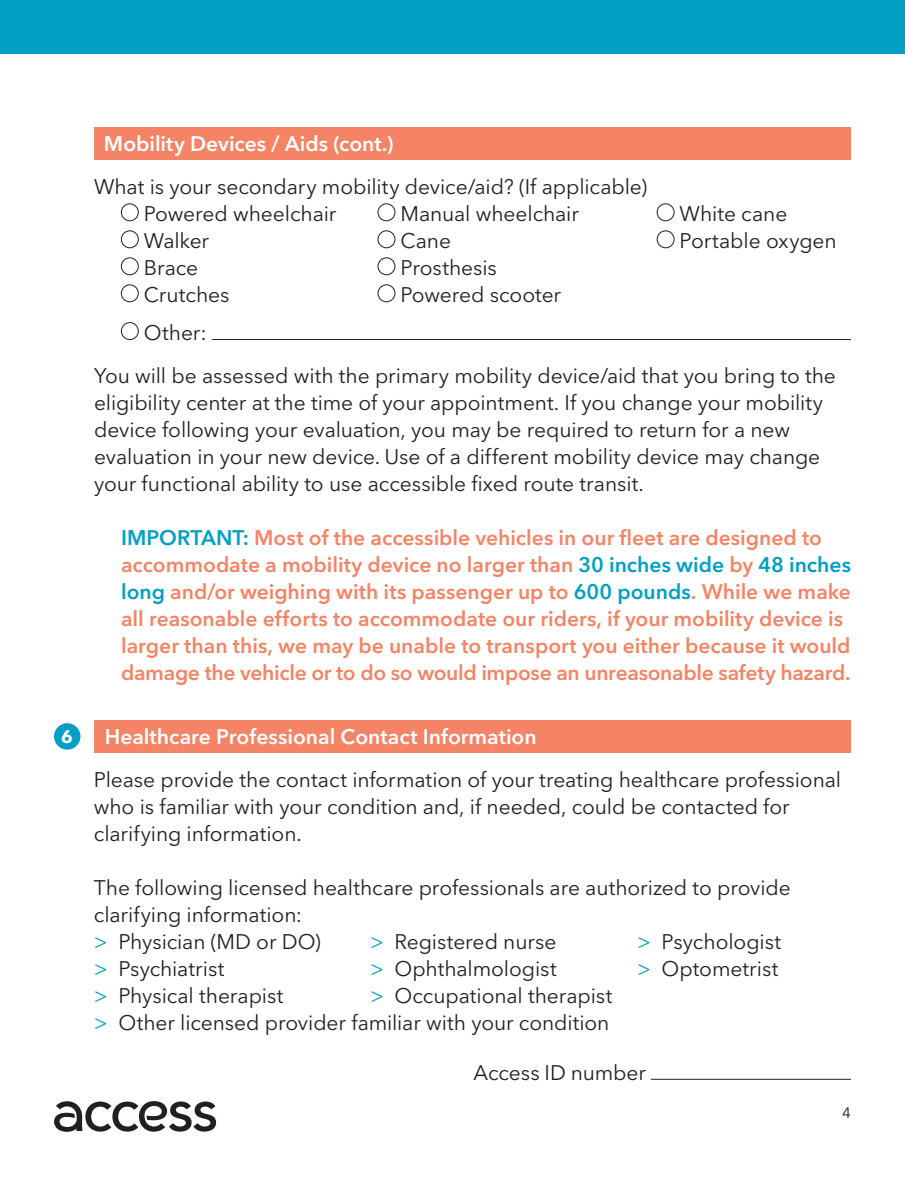
<style>
.page{position:relative;width:905px;height:1188px;background:#fff}
.page>*{position:absolute;margin:0;border:0;box-sizing:border-box;transform-origin:0 0}
.t1{font:21px/27px "Avenir Next LT Pro";letter-spacing:-.005em;color:#231f20}
.t2{font:600 21px/27px "Avenir Next LT Pro";color:#f48465}
.t3{font:600 21px "Avenir Next LT Pro";color:#fff}
.t4{font:700 18px "Avenir Next LT Pro";color:#fff}
.t5{font:15px "Avenir Next LT Pro";color:#231f20}
.s1{color:#009fc3}
</style>
<div class="page">
<div style="left:0;top:0;width:904px;height:54px;background:#009fc3"></div>
<svg style="left:54px;top:1101px;width:162px;height:31px"></svg>
<hr style="left:650px;top:1079px;width:201px;height:1px;background:#231f20">
<div style="left:94px;top:127px;width:756px;height:33px;background:#f48465"></div>
<div style="left:121px;top:204px;width:18px;height:17px;border:1px solid #231f20;border-radius:50%"></div>
<div style="left:378px;top:204px;width:17px;height:17px;border:1px solid #231f20;border-radius:50%"></div>
<div style="left:657px;top:204px;width:17px;height:17px;border:1px solid #231f20;border-radius:50%"></div>
<div style="left:121px;top:231px;width:18px;height:17px;border:1px solid #231f20;border-radius:50%"></div>
<div style="left:378px;top:231px;width:17px;height:17px;border:1px solid #231f20;border-radius:50%"></div>
<div style="left:657px;top:231px;width:17px;height:17px;border:1px solid #231f20;border-radius:50%"></div>
<div style="left:121px;top:258px;width:18px;height:17px;border:1px solid #231f20;border-radius:50%"></div>
<div style="left:378px;top:258px;width:17px;height:17px;border:1px solid #231f20;border-radius:50%"></div>
<div style="left:121px;top:285px;width:18px;height:17px;border:1px solid #231f20;border-radius:50%"></div>
<div style="left:378px;top:285px;width:17px;height:17px;border:1px solid #231f20;border-radius:50%"></div>
<div style="left:121px;top:322px;width:18px;height:18px;border:1px solid #231f20;border-radius:50%"></div>
<hr style="left:212px;top:339px;width:638px;height:1px;background:#231f20">
<div style="left:95px;top:720px;width:755px;height:33px;background:#f48465"></div>
<div style="left:54px;top:723px;width:26px;height:27px;background:#009fc3;border-radius:50%"></div>
<p class="t3" style="left:104px;top:131px;width:291px">Mobility Devices / Aids (cont.)</p>
<p class="t1" style="left:144px;top:173px;width:504px;text-indent:-50px">What is your secondary mobility device/aid? (If applicable)<br>Powered wheelchair</p>
<p class="t1" style="left:400px;top:200px;width:180px">Manual wheelchair</p>
<p class="t1" style="left:679px;top:200px;width:109px">White cane</p>
<p class="t1" style="left:144px;top:227px;width:67px">Walker</p>
<p class="t1" style="left:400px;top:227px;width:52px">Cane</p>
<p class="t1" style="left:679px;top:227px;width:158px">Portable oxygen</p>
<p class="t1" style="left:144px;top:254px;width:56px">Brace</p>
<p class="t1" style="left:400px;top:254px;width:98px">Prosthesis</p>
<p class="t1" style="left:144px;top:281px;width:87px">Crutches</p>
<p class="t1" style="left:400px;top:281px;width:162px">Powered scooter</p>
<p class="t1" style="left:94px;top:311px;width:743px;line-height:43.2px;text-indent:50px">Other:<br>You will be assessed with the primary mobility device/aid that you bring to the</p>
<p class="t1" style="left:94px;top:389px;width:730px">eligibility center at the time of your appointment. If you change your mobility device following your evaluation, you may be required to return for a new evaluation in your new device. Use of a different mobility device may change your functional ability to use accessible fixed route transit.</p>
<p class="t2" style="left:121px;top:524px;width:731px"><span class="s1">IMPORTANT:</span> Most of the accessible vehicles in our fleet are designed to accommodate a mobility device no larger than <span class="s1">30 inches wide</span> by <span class="s1">48 inches long</span> and/or weighing with its passenger up to <span class="s1">600 pounds</span>. While we make all reasonable efforts to accommodate our riders, if your mobility device is larger than this, we may be unable to transport you either because it would damage the vehicle or to do so would impose an unreasonable safety hazard.</p>
<p class="t4" style="left:61px;top:725px;width:13px">6</p>
<p class="t3" style="left:105px;top:724px;width:433px">Healthcare Professional Contact Information</p>
<p class="t1" style="left:94px;top:766px;width:748px">Please provide the contact information of your treating healthcare professional who is familiar with your condition and, if needed, could be contacted for clarifying information.</p>
<p class="t1" style="left:94px;top:874px;width:698px">The following licensed healthcare professionals are authorized to provide clarifying information:<br><span class="s1">&gt;</span> Physician (MD or DO)</p>
<p class="t1" style="left:370px;top:928px;width:188px"><span class="s1">&gt;</span> Registered nurse</p>
<p class="t1" style="left:637px;top:928px;width:146px"><span class="s1">&gt;</span> Psychologist</p>
<p class="t1" style="left:94px;top:955px;width:132px"><span class="s1">&gt;</span> Psychiatrist</p>
<p class="t1" style="left:370px;top:955px;width:188px"><span class="s1">&gt;</span> Ophthalmologist</p>
<p class="t1" style="left:637px;top:955px;width:143px"><span class="s1">&gt;</span> Optometrist</p>
<p class="t1" style="left:94px;top:982px;width:191px"><span class="s1">&gt;</span> Physical therapist</p>
<p class="t1" style="left:94px;top:982px;width:520px;text-align:right"><span class="s1">&gt;</span> Occupational therapist<br><span class="s1">&gt;</span> Other licensed provider familiar with your condition</p>
<p class="t1" style="left:473px;top:1059px;width:174px">Access ID number</p>
<p class="t5" style="left:842px;top:1104px;width:10px">4</p>
</div>
